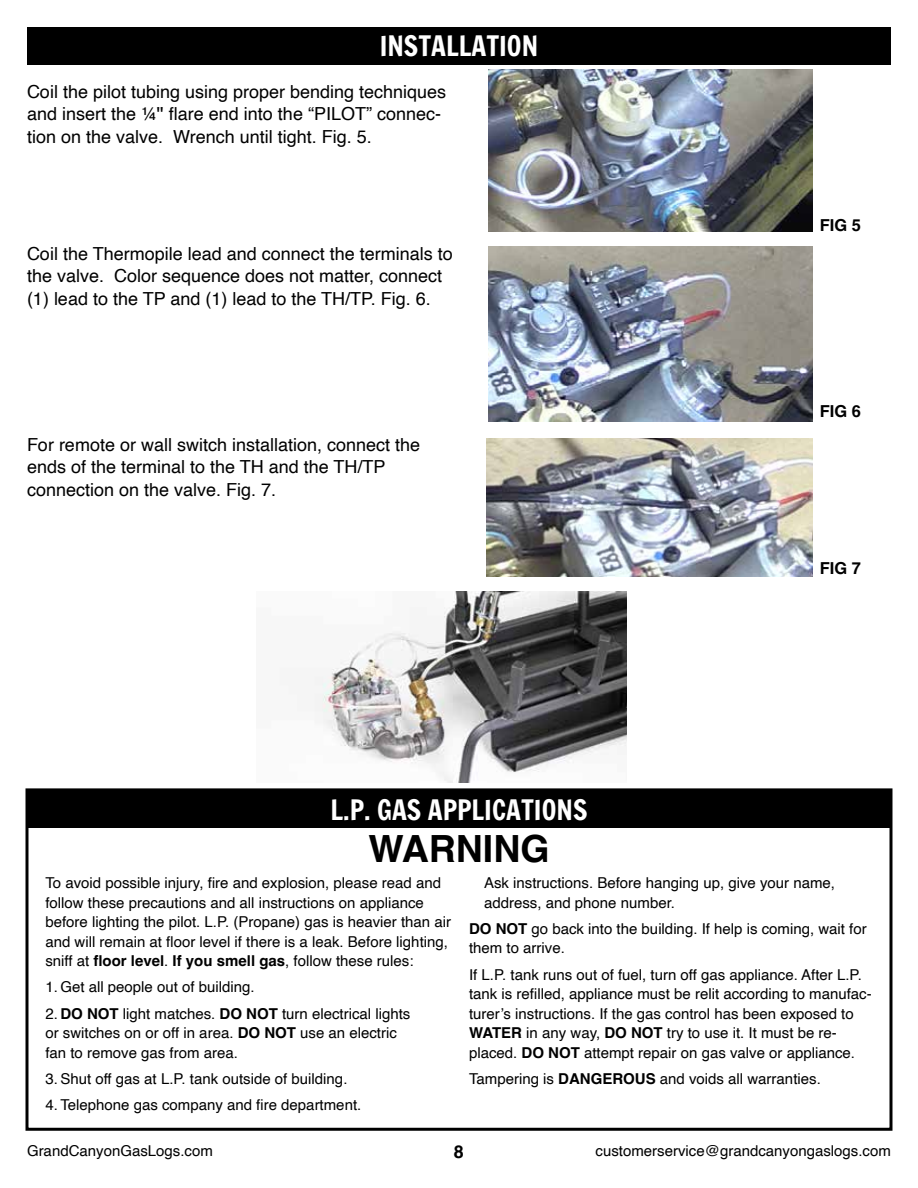
<style>
.page{position:relative;width:918px;height:1188px;background:#fff}
.page>*{position:absolute;margin:0;border:0;box-sizing:border-box;transform-origin:0 0}
.t1{font:700 37.5px "Helvetica";color:#000}
.t2{font:27px "Francois One";color:#fff}
.t3{font:18px/22.5px "Helvetica";color:#000}
.t4{font:700 18px "Helvetica";color:#000}
.t5{font:700 16.5px "Helvetica";color:#000}
.t6{font:15px/19.5px "Helvetica";color:#000}
.s1{font-family:"Open Sans";font-weight:600}
.s2{font-weight:700}
</style>
<div class="page">
<img style="left:314px;top:592px;width:312px;height:190px">
<div style="left:26px;top:788px;width:866px;height:343px;border:3px solid #000"></div>
<div style="left:27px;top:791px;width:864px;height:37px;background:#000"></div>
<div style="left:27px;top:27px;width:864px;height:38px;background:#000"></div>
<img style="left:488px;top:69px;width:325px;height:162px">
<img style="left:488px;top:246px;width:324px;height:175px">
<img style="left:487px;top:438px;width:326px;height:139px">
<h2 class="t2" style="left:380px;top:31px;width:160px">INSTALLATION</h2>
<p class="t3" style="left:27px;top:81px;width:421px">Coil the pilot tubing using proper bending techniques and insert the ¼<span class="s1">"</span> flare end into the “PILOT” connec&shy;tion on the valve. Wrench until tight. Fig. 5.</p>
<p class="t3" style="left:27px;top:243px;width:427px">Coil the Thermopile lead and connect the terminals to the valve. Color sequence does not matter, connect (1) lead to the TP and (1) lead to the TH/TP. Fig. 6.</p>
<p class="t3" style="left:27px;top:434px;width:395px">For remote or wall switch installation, connect the ends of the terminal to the TH and the TH/TP connection on the valve. Fig. 7.</p>
<h2 class="t2" style="left:331px;top:795px;width:258px">L.P. GAS APPLICATIONS</h2>
<h1 class="t1" style="left:368px;top:826px;width:183px">WARNING</h1>
<p class="t5" style="left:820px;top:215px;width:43px">FIG 5</p>
<p class="t5" style="left:820px;top:402px;width:43px">FIG 6</p>
<p class="t5" style="left:820px;top:558px;width:43px">FIG 7</p>
<p class="t6" style="left:45px;top:874px;width:407px">To avoid possible injury, fire and explosion, please read and follow these precautions and all instructions on appliance before lighting the pilot. L.P. (Propane) gas is heavier than air and will remain at floor level if there is a leak. Before lighting, sniff at <span class="s2">floor level</span>. <span class="s2">If you smell gas</span>, follow these rules:</p>
<p class="t6" style="left:45px;top:978px;width:211px">1. Get all people out of building.</p>
<p class="t6" style="left:45px;top:1004px;width:367px">2. <span class="s2">DO NOT</span> light matches. <span class="s2">DO NOT</span> turn electrical lights or switches on or off in area. <span class="s2">DO NOT</span> use an electric fan to remove gas from area.</p>
<p class="t6" style="left:45px;top:1069px;width:304px">3. Shut off gas at L.P. tank outside of building.</p>
<p class="t6" style="left:45px;top:1096px;width:317px">4. Telephone gas company and fire department.</p>
<p class="t6" style="left:484px;top:874px;width:352px">Ask instructions. Before hanging up, give your name, address, and phone number.</p>
<p class="t6" style="left:469px;top:919px;width:399px"><span class="s2">DO NOT</span> go back into the building. If help is coming, wait for them to arrive.</p>
<p class="t6" style="left:469px;top:965px;width:404px">If L.P. tank runs out of fuel, turn off gas appliance. After L.P. tank is refilled, appliance must be relit according to manufac&shy;turer’s instructions. If the gas control has been exposed to <span class="s2">WATER</span> in any way, <span class="s2">DO NOT</span> try to use it. It must be re&shy;placed. <span class="s2">DO NOT</span> attempt repair on gas valve or appliance.</p>
<p class="t6" style="left:469px;top:1069px;width:353px">Tampering is <span class="s2">DANGEROUS</span> and voids all warranties.</p>
<p class="t6" style="left:27px;top:1141px;width:187px">GrandCanyonGasLogs.com</p>
<p class="t4" style="left:454px;top:1141px;width:12px">8</p>
<p class="t6" style="left:596px;top:1141px;width:297px">customerservice@grandcanyongaslogs.com</p>
</div>
